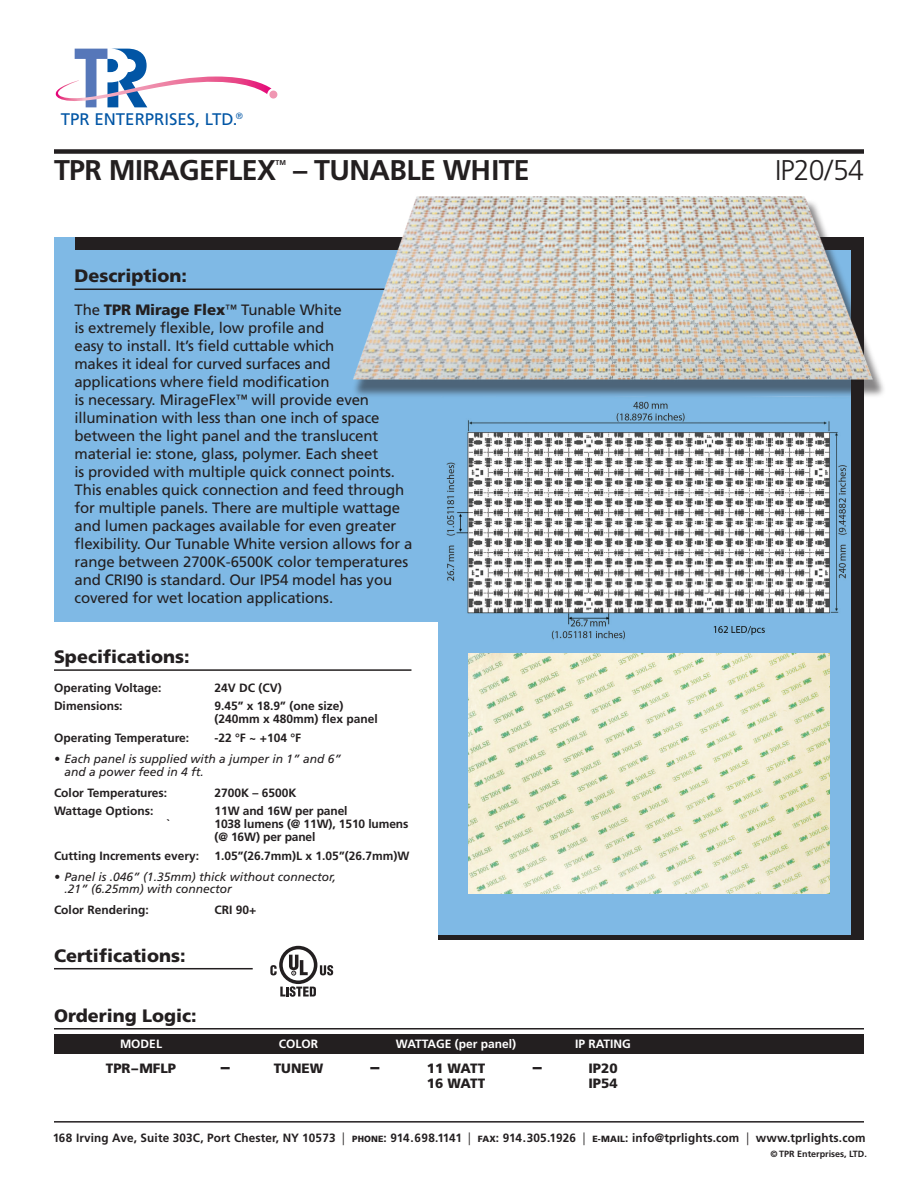
<style>
.page{position:relative;width:918px;height:1188px;background:#fff}
.page>*{position:absolute;margin:0;border:0;box-sizing:border-box;transform-origin:0 0}
.t1{font:700 28.5px "Frutiger LT Std";letter-spacing:-.02em;color:#231f20}
.t2{font:300 28.5px "Frutiger LT Std";letter-spacing:-.035em;color:#231f20}
.t3{font:900 18px "Frutiger LT Std";color:#231f20}
.t4{font:16.8px "Frutiger LT Std";color:#0155a5}
.t5{font:15px/18px "Frutiger LT Std";letter-spacing:-.01em;color:#231f20}
.t6{font:900 13.5px "Frutiger LT Std";color:#231f20}
.t7{font:700 12px/12.8px "Frutiger LT Std";color:#231f20}
.t8{font:italic 12px/12.8px "Frutiger LT Std";color:#231f20}
.t9{font:700 12px "Frutiger LT Std";color:#fff}
.t10{font:700 9px "Frutiger LT Std";color:#231f20}
.t11{font:700 7.05px "Frutiger LT Std";color:#231f20}
.t12{font:700 3.75px/4.5px "Times";color:#231f20}
.s1{font-weight:900}
.s2{font-size:12px}
.s3{font-weight:300;font-size:12.75px}
.s4{font-weight:900;font-size:9px}
</style>
<div class="page">
<div style="left:54px;top:237px;width:810px;height:385px;background:#7fb9e5"></div>
<div style="left:438px;top:436px;width:426px;height:502px;background:#7fb9e5"></div>
<svg style="left:55px;top:49px;width:217px;height:58px"></svg>
<div style="left:269px;top:91px;width:8px;height:8px;background:#f096b2;border-radius:50%"></div>
<div style="left:54px;top:149px;width:810px;height:5px;background:#231f20"></div>
<hr style="left:54px;top:968px;width:199px;height:1px;background:#231f20">
<svg style="left:280px;top:986px;width:36px;height:11px"></svg>
<svg style="left:320px;top:965px;width:13px;height:10px"></svg>
<div style="left:279px;top:946px;width:38px;height:38px;background:#231f20;border-radius:50%"></div>
<svg style="left:283px;top:949px;width:31px;height:32px"></svg>
<svg style="left:289px;top:955px;width:19px;height:20px"></svg>
<svg style="left:270px;top:965px;width:7px;height:10px"></svg>
<hr style="left:54px;top:669px;width:357px;height:2px;background:#231f20">
<hr style="left:75px;top:289px;width:344px;height:1px;background:#231f20">
<img style="left:468px;top:653px;width:362px;height:241px">
<div style="left:75px;top:237px;width:789px;height:13px;background:#231f20"></div>
<div style="left:438px;top:935px;width:420px;height:5px;background:#231f20"></div>
<img style="left:446px;top:407px;width:406px;height:236px">
<div style="left:54px;top:1034px;width:810px;height:20px;background:#231f20"></div>
<hr style="left:54px;top:1028px;width:810px;height:2px;background:#231f20">
<hr style="left:54px;top:1121px;width:810px;height:2px;background:#231f20">
<div style="left:852px;top:243px;width:12px;height:697px;background:#231f20"></div>
<img style="left:317px;top:196px;width:567px;height:211px">
<p class="t4" style="left:61px;top:109px;width:184px">TPR ENTERPRISES, LTD. <sup>®</sup></p>
<p class="t1" style="left:54px;top:153px;width:224px">TPR MIRAGEFLEX</p>
<p class="t11" style="left:276px;top:159px;width:12px">TM</p>
<p class="t1" style="left:293px;top:153px;width:238px">– TUNABLE WHITE</p>
<p class="t2" style="left:775px;top:154px;width:90px">IP20/54</p>
<p class="t3" style="left:75px;top:265px;width:114px">Description:</p>
<p class="t5" style="left:75px;top:301px;width:340px">The <span class="s1">TPR Mirage Flex</span><span class="s2">™</span> Tunable White<br>is extremely flexible, low profile and<br>easy to install. It’s field cuttable which<br>makes it ideal for curved surfaces and applications where field modification<br>is necessary. MirageFlex<span class="s2">™</span> will provide even illumination with less than one inch of space between the light panel and the translucent material ie: stone, glass, polymer. Each sheet<br>is provided with multiple quick connect points.<br>This enables quick connection and feed through for multiple panels. There are multiple wattage and lumen packages available for even greater flexibility. Our Tunable White version allows for a range between 2700K-6500K color temperatures and CRI90 is standard. Our IP54 model has you covered for wet location applications.</p>
<p class="t3" style="left:54px;top:646px;width:137px">Specifications:</p>
<p class="t7" style="left:54px;top:681px;width:109px">Operating Voltage:</p>
<p class="t7" style="left:214px;top:681px;width:69px">24V DC (CV)</p>
<p class="t7" style="left:54px;top:700px;width:70px">Dimensions:</p>
<p class="t7" style="left:214px;top:700px;width:165px">9.45” x 18.9” (one size) (240mm x 480mm) flex panel</p>
<p class="t7" style="left:54px;top:731px;width:137px">Operating Temperature:</p>
<p class="t7" style="left:214px;top:731px;width:88px">-22 °F ~ +104 °F</p>
<p class="t8" style="left:64px;top:753px;width:278px;text-indent:-10px">• Each panel is supplied with a jumper in 1” and 6” and a power feed in 4 ft.</p>
<p class="t7" style="left:54px;top:786px;width:115px">Color Temperatures:</p>
<p class="t7" style="left:214px;top:786px;width:84px">2700K – 6500K</p>
<p class="t7" style="left:54px;top:805px;width:101px">Wattage Options:</p>
<p class="t7" style="left:214px;top:805px;width:135px">11W and 16W per panel</p>
<p class="t7" style="left:166px;top:818px;width:5px">`</p>
<p class="t7" style="left:214px;top:818px;width:195px">1038 lumens (@ 11W), 1510 lumens (@ 16W) per panel</p>
<p class="t7" style="left:54px;top:849px;width:147px">Cutting Increments every:</p>
<p class="t7" style="left:214px;top:849px;width:196px">1.05”(26.7mm)L x 1.05”(26.7mm)W</p>
<p class="t8" style="left:64px;top:870px;width:273px;text-indent:-10px">• Panel is .046” (1.35mm) thick without connector, .21” (6.25mm) with connector</p>
<p class="t7" style="left:54px;top:904px;width:96px">Color Rendering:</p>
<p class="t7" style="left:214px;top:904px;width:43px">CRI 90+</p>
<p class="t3" style="left:54px;top:945px;width:133px">Certifications:</p>
<p class="t3" style="left:54px;top:1005px;width:144px">Ordering Logic:</p>
<p class="t9" style="left:120px;top:1036px;width:43px">MODEL</p>
<p class="t9" style="left:279px;top:1036px;width:41px">COLOR</p>
<p class="t9" style="left:396px;top:1036px;width:122px">WATTAGE (per panel)</p>
<p class="t9" style="left:575px;top:1036px;width:57px">IP RATING</p>
<p class="t6" style="left:106px;top:1060px;width:72px">TPR–MFLP</p>
<p class="t6" style="left:274px;top:1060px;width:51px">TUNEW</p>
<p class="t6" style="left:427px;top:1060px;width:60px">11 WATT</p>
<p class="t6" style="left:588px;top:1060px;width:31px">IP20</p>
<p class="t6" style="left:427px;top:1075px;width:60px">16 WATT</p>
<p class="t6" style="left:588px;top:1075px;width:31px">IP54</p>
<p class="t3" style="left:221px;top:1056px;width:10px">–</p>
<p class="t3" style="left:371px;top:1056px;width:10px">–</p>
<p class="t3" style="left:533px;top:1056px;width:10px">–</p>
<p class="t7" style="left:53px;top:1132px;width:814px">168 Irving Ave, Suite 303C, Port Chester, NY 10573 <span class="s3">|</span> <span class="s4">PHONE</span>: 914.698.1141 <span class="s3">|</span> <span class="s4">FAX</span>: 914.305.1926 <span class="s3">|</span> <span class="s4">E-MAIL</span>: info@tprlights.com <span class="s3">|</span> www.tprlights.com</p>
<p class="t10" style="left:771px;top:1149px;width:98px">© TPR Enterprises, LTD.</p>
<p class="t12" style="left:163px;top:1132px;width:126px">Please Note:<br>The word "MARINE" should only be used for UL Classified marine products.</p>
</div>
